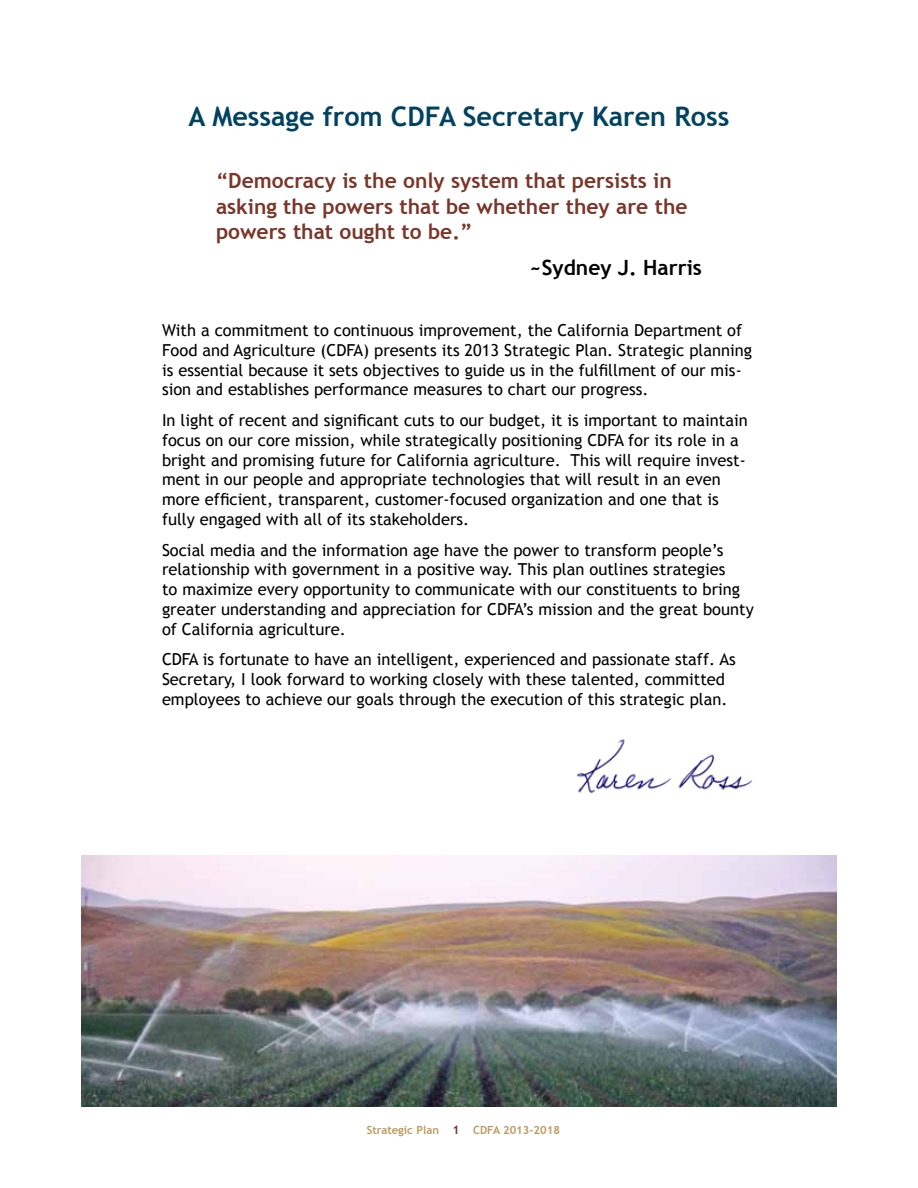
<style>
.page{position:relative;width:918px;height:1188px;background:#fff}
.page>*{position:absolute;margin:0;border:0;box-sizing:border-box;transform-origin:0 0}
.t1{font:700 27px "Trebuchet MS";color:#004361}
.t2{font:700 21px/25.2px "Trebuchet MS";color:#7b3629}
.t3{font:700 21px "Trebuchet MS";color:#000}
.t4{font:16.5px/19.8px "Trebuchet MS";color:#000}
.t5{font:700 11.25px "Trebuchet MS";color:#bf9960}
.s1{font-size:12px;color:#7b3629}
</style>
<div class="page">
<img style="left:81px;top:855px;width:756px;height:252px">
<img style="left:576px;top:739px;width:176px;height:54px">
<h1 class="t1" style="left:189px;top:99px;width:542px">A Message from CDFA Secretary Karen Ross</h1>
<p class="t2" style="left:216px;top:168px;width:473px">“Democracy is the only system that persists in asking the powers that be whether they are the powers that ought to be.”</p>
<p class="t3" style="left:530px;top:254px;width:174px">~Sydney J. Harris</p>
<p class="t4" style="left:162px;top:320px;width:592px">With a commitment to continuous improvement, the California Department of Food and Agriculture (CDFA) presents its 2013 Strategic Plan. Strategic planning is essential because it sets objectives to guide us in the fulfillment of our mis&shy;sion and establishes performance measures to chart our progress.</p>
<p class="t4" style="left:162px;top:410px;width:587px">In light of recent and significant cuts to our budget, it is important to maintain focus on our core mission, while strategically positioning CDFA for its role in a bright and promising future for California agriculture. This will require invest&shy;ment in our people and appropriate technologies that will result in an even more efficient, transparent, customer-focused organization and one that is fully engaged with all of its stakeholders.</p>
<p class="t4" style="left:162px;top:540px;width:593px">Social media and the information age have the power to transform people’s relationship with government in a positive way. This plan outlines strategies<br>to maximize every opportunity to communicate with our constituents to bring greater understanding and appreciation for CDFA’s mission and the great bounty of California agriculture.</p>
<p class="t4" style="left:162px;top:650px;width:575px">CDFA is fortunate to have an intelligent, experienced and passionate staff. As<br>Secretary, I look forward to working closely with these talented, committed employees to achieve our goals through the execution of this strategic plan.</p>
<p class="t5" style="left:367px;top:1123px;width:195px">Strategic Plan <span class="s1">1</span> CDFA 2013-2018</p>
</div>
